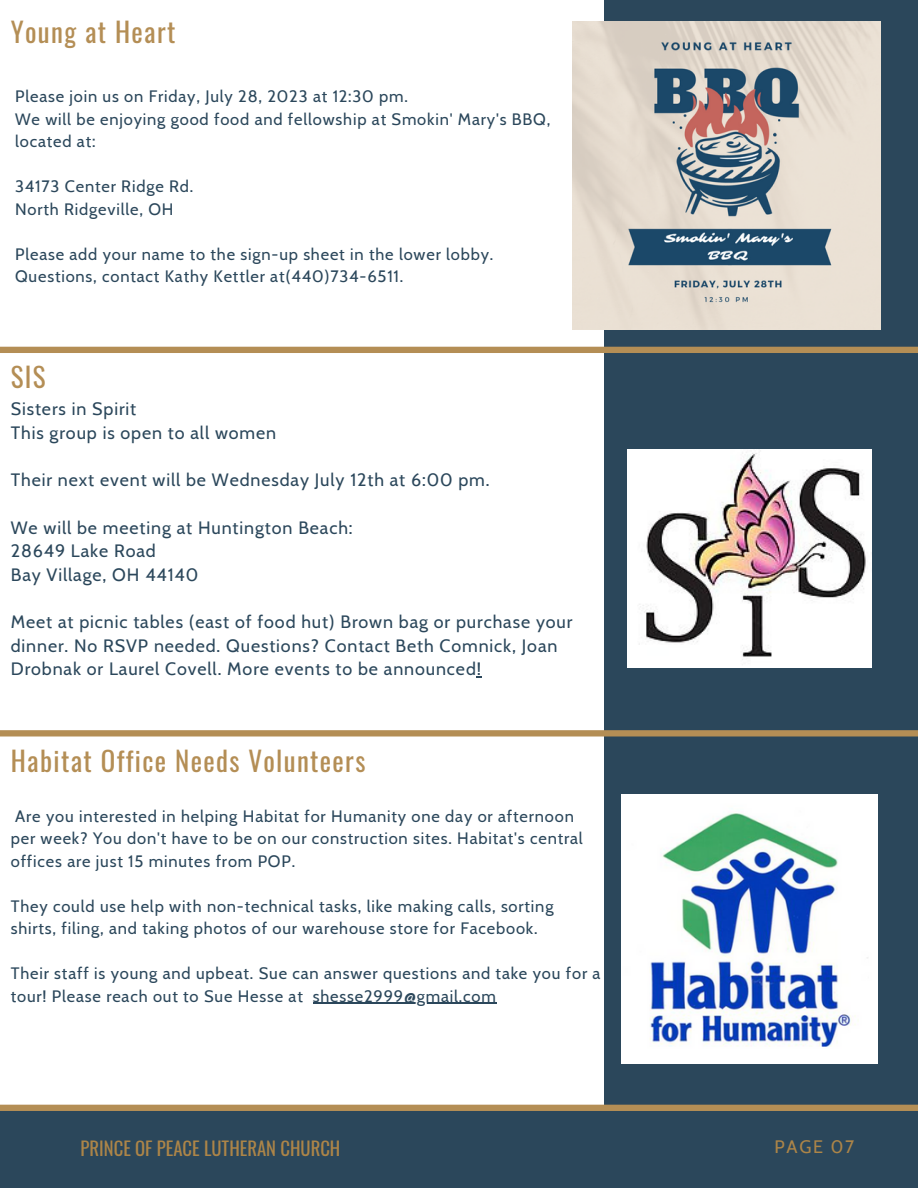
<style>
.page{position:relative;width:918px;height:1188px;background:#fff}
.page>*{position:absolute;margin:0;border:0;box-sizing:border-box;transform-origin:0 0}
.t1{font:27px "Oswald";letter-spacing:.05em;color:#b48e55}
.t2{font:18.75px "Oswald";color:#ad8548}
.t3{font:18px "Cabin";letter-spacing:.1em;color:#ad8548}
.t4{font:17.85px/23.7px "Cabin";letter-spacing:.05em;color:#2b475b}
.t5{font:16.5px/22.5px "Cabin";letter-spacing:.05em;color:#2b475b}
</style>
<div class="page">
<div style="left:604px;top:0;width:314px;height:1188px;background:#2b475b"></div>
<div style="left:0;top:1107px;width:918px;height:81px;background:#2b475b"></div>
<div style="left:0;top:1105px;width:918px;height:6px;background:#b48e55"></div>
<div style="left:0;top:347px;width:918px;height:6px;background:#b48e55"></div>
<svg style="left:0;top:730px;width:918px;height:7px;background:#b49260"></svg>
<img style="left:573px;top:21px;width:308px;height:309px">
<img style="left:627px;top:450px;width:245px;height:218px">
<img style="left:621px;top:794px;width:257px;height:269px">
<hr style="left:313px;top:1003px;width:184px;height:1px;background:#2b475b">
<p class="t1" style="left:11px;top:11px;width:166px">Young at Heart</p>
<p class="t5" style="left:15px;top:85px;width:537px">Please join us on Friday, July 28, 2023 at 12:30 pm.<br>We will be enjoying good food and fellowship at Smokin' Mary's BBQ, located at:</p>
<p class="t5" style="left:15px;top:175px;width:180px">34173 Center Ridge Rd.</p>
<p class="t5" style="left:15px;top:198px;width:160px">North Ridgeville, OH</p>
<p class="t5" style="left:15px;top:243px;width:480px">Please add your name to the sign-up sheet in the lower lobby.<br>Questions, contact Kathy Kettler at(440)734-6511.</p>
<p class="t1" style="left:11px;top:355px;width:36px">SIS</p>
<p class="t4" style="left:11px;top:397px;width:127px">Sisters in Spirit</p>
<p class="t4" style="left:11px;top:421px;width:267px">This group is open to all women</p>
<p class="t4" style="left:11px;top:468px;width:480px">Their next event will be Wednesday July 12th at 6:00 pm.</p>
<p class="t4" style="left:11px;top:515px;width:343px">We will be meeting at Huntington Beach:</p>
<p class="t4" style="left:11px;top:539px;width:147px">28649 Lake Road</p>
<p class="t4" style="left:11px;top:563px;width:189px">Bay Village, OH 44140</p>
<p class="t4" style="left:11px;top:610px;width:563px">Meet at picnic tables (east of food hut) Brown bag or purchase your dinner. No RSVP needed. Questions? Contact Beth Comnick, Joan<br>Drobnak or Laurel Covell. More events to be announced!</p>
<p class="t1" style="left:11px;top:740px;width:356px">Habitat Office Needs Volunteers</p>
<p class="t5" style="left:11px;top:804px;width:573px">Are you interested in helping Habitat for Humanity one day or afternoon per week? You don't have to be on our construction sites. Habitat's central offices are just 15 minutes from POP.</p>
<p class="t5" style="left:11px;top:894px;width:544px">They could use help with non-technical tasks, like making calls, sorting shirts, filing, and taking photos of our warehouse store for Facebook.</p>
<p class="t5" style="left:11px;top:962px;width:591px">Their staff is young and upbeat. Sue can answer questions and take you for a tour! Please reach out to Sue Hesse at shesse2999@gmail.com</p>
<p class="t2" style="left:81px;top:1134px;width:261px">PRINCE OF PEACE LUTHERAN CHURCH</p>
<p class="t3" style="left:774px;top:1136px;width:81px">PAGE 07</p>
</div>
